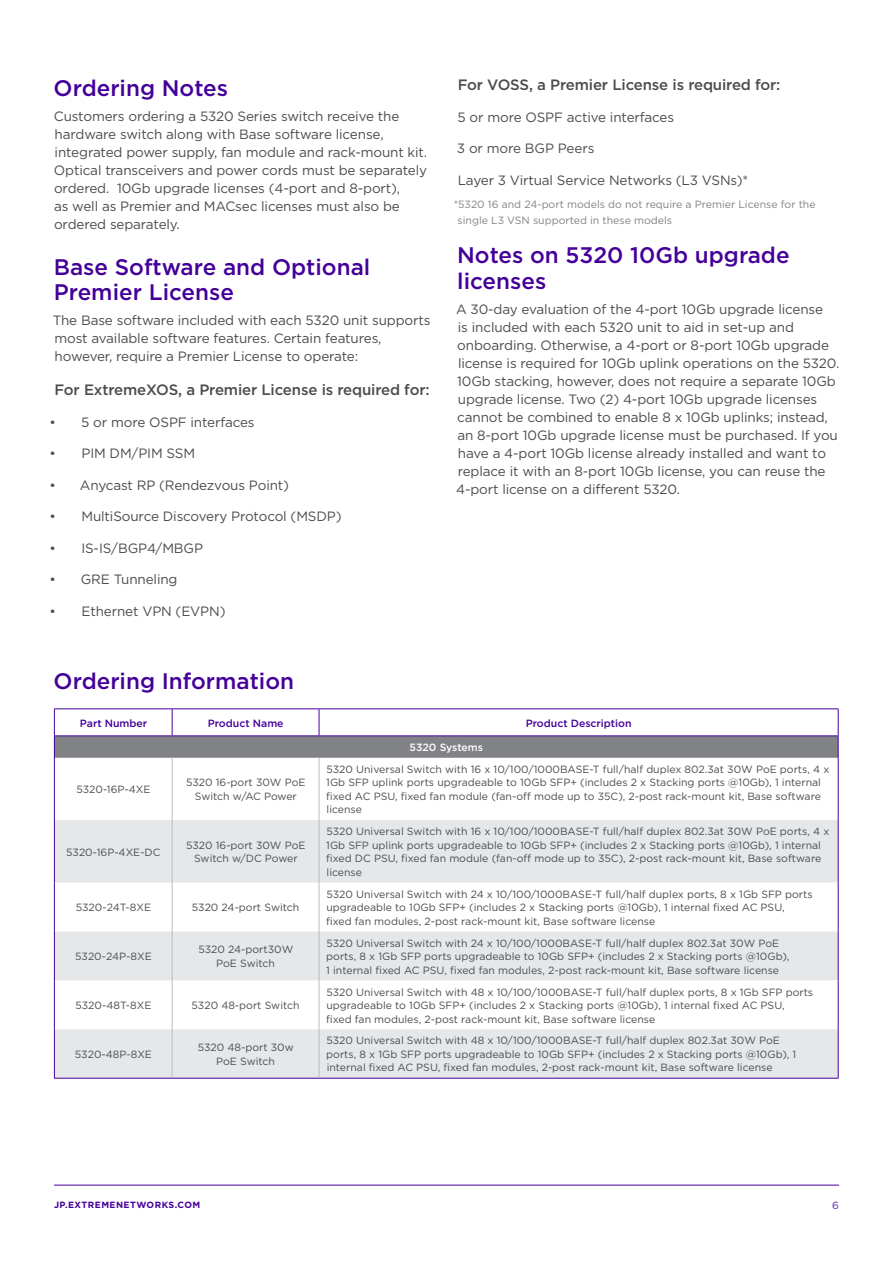
<style>
.page{position:relative;width:893px;height:1263px;background:#fff}
.page>*{position:absolute;margin:0;border:0;box-sizing:border-box;transform-origin:0 0}
.H2_English{font:500 22.5px/25.5px "Gotham";color:#409}
.Body{font:500 15px "Gotham";letter-spacing:-.01em;color:#4b4c4d}
.Body__English{font:13.5px/18px "Gotham";letter-spacing:-.01em;color:#4b4c4d}
.Table___Body_Copy_Left{font:10.5px/13.5px "Gotham";color:#4b4c4d}
.Table___Body_Copy{font:10.5px/13.5px "Gotham";color:#4b4c4d;text-align:center}
.Image_Caption{font:10.5px/16.5px "Gotham";color:#808285}
.Table_-_Purple_Headers{font:500 10.5px "Gotham";color:#409}
.Table_-_Subhead_Reverse-Out{font:500 10.5px "Gotham";letter-spacing:-.005em;color:#fff}
.t1{font:10.5px "Gotham";color:#6026a8}
.t2{font:700 9px "Gotham";letter-spacing:.05em;color:#409}
</style>
<div class="page">
<hr style="left:54px;top:1185px;width:785px;height:1px;background:#409">
<svg style="left:55px;top:820px;width:783px;height:258px;fill:#e6e7e9"></svg>
<hr style="left:54px;top:1029px;width:1px;height:49px;background:#409">
<hr style="left:838px;top:1029px;width:1px;height:49px;background:#409">
<hr style="left:54px;top:708px;width:118px;height:1px;background:#409">
<hr style="left:172px;top:708px;width:147px;height:1px;background:#409">
<hr style="left:319px;top:708px;width:519px;height:1px;background:#409">
<hr style="left:838px;top:758px;width:1px;height:62px;background:#409">
<hr style="left:838px;top:820px;width:1px;height:62px;background:#409">
<hr style="left:838px;top:882px;width:1px;height:49px;background:#409">
<hr style="left:838px;top:931px;width:1px;height:49px;background:#409">
<hr style="left:838px;top:980px;width:1px;height:49px;background:#409">
<hr style="left:54px;top:1078px;width:118px;height:1px;background:#409">
<hr style="left:172px;top:1078px;width:147px;height:1px;background:#409">
<hr style="left:319px;top:1078px;width:519px;height:1px;background:#409">
<svg style="left:54px;top:709px;width:785px;height:49px"></svg>
<hr style="left:54px;top:758px;width:1px;height:62px;background:#409">
<hr style="left:54px;top:820px;width:1px;height:62px;background:#409">
<hr style="left:54px;top:882px;width:1px;height:49px;background:#409">
<hr style="left:54px;top:931px;width:1px;height:49px;background:#409">
<hr style="left:54px;top:980px;width:1px;height:49px;background:#409">
<hr style="left:172px;top:758px;width:1px;height:62px;background:#bcbdc0">
<hr style="left:319px;top:758px;width:1px;height:62px;background:#bcbdc0">
<hr style="left:172px;top:820px;width:1px;height:62px;background:#bcbdc0">
<hr style="left:319px;top:820px;width:1px;height:62px;background:#bcbdc0">
<hr style="left:172px;top:882px;width:1px;height:49px;background:#bcbdc0">
<hr style="left:319px;top:882px;width:1px;height:49px;background:#bcbdc0">
<hr style="left:172px;top:931px;width:1px;height:49px;background:#bcbdc0">
<hr style="left:319px;top:931px;width:1px;height:49px;background:#bcbdc0">
<hr style="left:172px;top:980px;width:1px;height:49px;background:#bcbdc0">
<hr style="left:319px;top:980px;width:1px;height:49px;background:#bcbdc0">
<hr style="left:172px;top:1029px;width:1px;height:49px;background:#bcbdc0">
<hr style="left:319px;top:1029px;width:1px;height:49px;background:#bcbdc0">
<p class="H2_English" style="left:54px;top:75px;width:176px">Ordering Notes</p>
<p class="Body__English" style="left:54px;top:107px;width:375px">Customers ordering a 5320 Series switch receive the hardware switch along with Base software license, integrated power supply, fan module and rack-mount kit.<br>Optical transceivers and power cords must be separately ordered. 10Gb upgrade licenses (4-port and 8-port),<br>as well as Premier and MACsec licenses must also be ordered separately.</p>
<p class="H2_English" style="left:54px;top:254px;width:318px">Base Software and Optional<br>Premier License</p>
<p class="Body__English" style="left:53px;top:311px;width:379px">The Base software included with each 5320 unit supports most available software features. Certain features, however, require a Premier License to operate:</p>
<p class="Body" style="left:54px;top:380px;width:377px">For ExtremeXOS, a Premier License is required for:</p>
<p class="Body__English" style="left:49px;top:413px;width:207px">• 5 or more OSPF interfaces</p>
<p class="Body__English" style="left:49px;top:444px;width:147px">• PIM DM/PIM SSM</p>
<p class="Body__English" style="left:49px;top:476px;width:241px">• Anycast RP (Rendezvous Point)</p>
<p class="Body__English" style="left:49px;top:507px;width:294px">• MultiSource Discovery Protocol (MSDP)</p>
<p class="Body__English" style="left:49px;top:539px;width:155px">• IS-IS/BGP4/MBGP</p>
<p class="Body__English" style="left:49px;top:570px;width:130px">• GRE Tunneling</p>
<p class="Body__English" style="left:49px;top:602px;width:178px">• Ethernet VPN (EVPN)</p>
<p class="Body" style="left:458px;top:75px;width:324px">For VOSS, a Premier License is required for:</p>
<p class="Body__English" style="left:458px;top:107px;width:218px">5 or more OSPF active interfaces</p>
<p class="Body__English" style="left:457px;top:139px;width:139px">3 or more BGP Peers</p>
<p class="Body__English" style="left:458px;top:170px;width:292px">Layer 3 Virtual Service Networks (L3 VSNs)*</p>
<p class="Image_Caption" style="left:458px;top:196px;width:360px;text-indent:-4px">*5320 16 and 24-port models do not require a Premier License for the single L3 VSN supported in these models</p>
<p class="H2_English" style="left:457px;top:242px;width:334px">Notes on 5320 10Gb upgrade licenses</p>
<p class="Body__English" style="left:456px;top:299px;width:385px">A 30-day evaluation of the 4-port 10Gb upgrade license<br>is included with each 5320 unit to aid in set-up and onboarding. Otherwise, a 4-port or 8-port 10Gb upgrade license is required for 10Gb uplink operations on the 5320.<br>10Gb stacking, however, does not require a separate 10Gb upgrade license. Two (2) 4-port 10Gb upgrade licenses cannot be combined to enable 8 x 10Gb uplinks; instead, an 8-port 10Gb upgrade license must be purchased. If you have a 4-port 10Gb license already installed and want to replace it with an 8-port 10Gb license, you can reuse the 4-port license on a different 5320.</p>
<p class="H2_English" style="left:54px;top:668px;width:242px">Ordering Information</p>
<p class="Table_-_Purple_Headers" style="left:80px;top:716px;width:69px">Part Number</p>
<p class="Table_-_Purple_Headers" style="left:208px;top:716px;width:77px">Product Name</p>
<p class="Table_-_Purple_Headers" style="left:526px;top:716px;width:107px">Product Description</p>
<p class="Table_-_Subhead_Reverse-Out" style="left:410px;top:740px;width:75px">5320 Systems</p>
<p class="Table___Body_Copy" style="left:76px;top:782px;width:76px">5320-16P-4XE</p>
<p class="Table___Body_Copy" style="left:186px;top:776px;width:121px">5320 16-port 30W PoE<br>Switch w/AC Power</p>
<p class="Table___Body_Copy_Left" style="left:326px;top:762px;width:505px">5320 Universal Switch with 16 x 10/100/1000BASE-T full/half duplex 802.3at 30W PoE ports, 4 x 1Gb SFP uplink ports upgradeable to 10Gb SFP+ (includes 2 x Stacking ports @10Gb), 1 internal fixed AC PSU, fixed fan module (fan-off mode up to 35C), 2-post rack-mount kit, Base software license</p>
<p class="Table___Body_Copy" style="left:66px;top:845px;width:96px">5320-16P-4XE-DC</p>
<p class="Table___Body_Copy" style="left:186px;top:838px;width:121px">5320 16-port 30W PoE<br>Switch w/DC Power</p>
<p class="Table___Body_Copy" style="left:76px;top:900px;width:77px">5320-24T-8XE</p>
<p class="Table___Body_Copy" style="left:192px;top:900px;width:109px">5320 24-port Switch</p>
<p class="Table___Body_Copy_Left" style="left:326px;top:825px;width:505px">5320 Universal Switch with 16 x 10/100/1000BASE-T full/half duplex 802.3at 30W PoE ports, 4 x 1Gb SFP uplink ports upgradeable to 10Gb SFP+ (includes 2 x Stacking ports @10Gb), 1 internal fixed DC PSU, fixed fan module (fan-off mode up to 35C), 2-post rack-mount kit, Base software license</p>
<p class="Table___Body_Copy_Left" style="left:326px;top:887px;width:488px">5320 Universal Switch with 24 x 10/100/1000BASE-T full/half duplex ports, 8 x 1Gb SFP ports upgradeable to 10Gb SFP+ (includes 2 x Stacking ports @10Gb), 1 internal fixed AC PSU, fixed fan modules, 2-post rack-mount kit, Base software license</p>
<p class="Table___Body_Copy" style="left:75px;top:949px;width:78px">5320-24P-8XE</p>
<p class="Table___Body_Copy" style="left:198px;top:943px;width:96px">5320 24-port30W<br>PoE Switch</p>
<p class="Table___Body_Copy_Left" style="left:326px;top:936px;width:465px">5320 Universal Switch with 24 x 10/100/1000BASE-T full/half duplex 802.3at 30W PoE ports, 8 x 1Gb SFP ports upgradeable to 10Gb SFP+ (includes 2 x Stacking ports @10Gb),<br>1 internal fixed AC PSU, fixed fan modules, 2-post rack-mount kit, Base software license</p>
<p class="Table___Body_Copy" style="left:75px;top:998px;width:77px">5320-48T-8XE</p>
<p class="Table___Body_Copy" style="left:192px;top:998px;width:110px">5320 48-port Switch</p>
<p class="Table___Body_Copy_Left" style="left:326px;top:985px;width:488px">5320 Universal Switch with 48 x 10/100/1000BASE-T full/half duplex ports, 8 x 1Gb SFP ports upgradeable to 10Gb SFP+ (includes 2 x Stacking ports @10Gb), 1 internal fixed AC PSU,<br>fixed fan modules, 2-post rack-mount kit, Base software license</p>
<p class="Table___Body_Copy" style="left:75px;top:1047px;width:79px">5320-48P-8XE</p>
<p class="Table___Body_Copy" style="left:198px;top:1040px;width:98px">5320 48-port 30w<br>PoE Switch</p>
<p class="Table___Body_Copy_Left" style="left:326px;top:1034px;width:472px">5320 Universal Switch with 48 x 10/100/1000BASE-T full/half duplex 802.3at 30W PoE ports, 8 x 1Gb SFP ports upgradeable to 10Gb SFP+ (includes 2 x Stacking ports @10Gb), 1 internal fixed AC PSU, fixed fan modules, 2-post rack-mount kit, Base software license</p>
<p class="t2" style="left:54px;top:1199px;width:148px">JP.EXTREMENETWORKS.COM</p>
<p class="t1" style="left:832px;top:1198px;width:8px">6</p>
</div>
